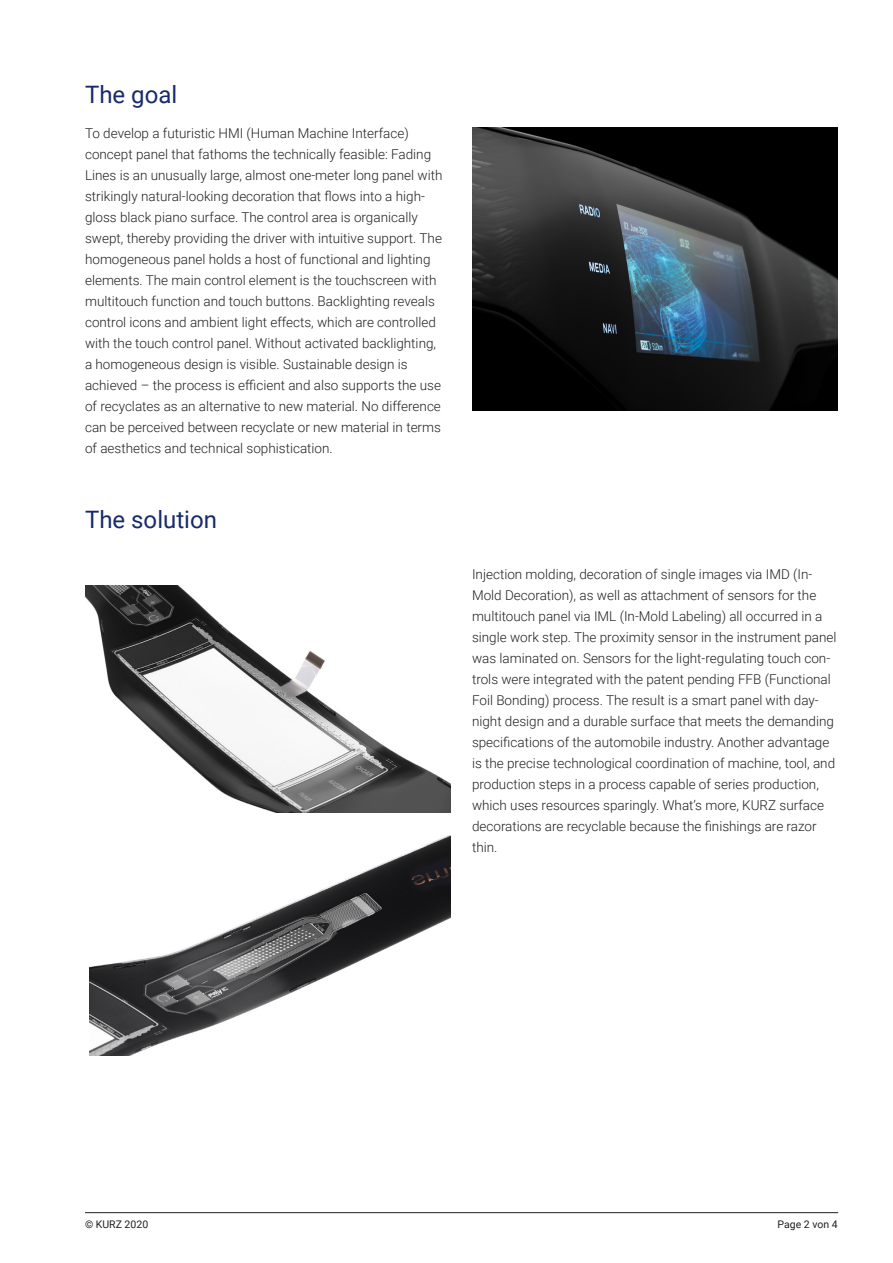
<style>
.page{position:relative;width:893px;height:1263px;background:#fff}
.page>*{position:absolute;margin:0;border:0;box-sizing:border-box;transform-origin:0 0}
.t1{font:24px "Roboto";color:#172a6c}
.Fließtext{font:300 13.5px/21px "Roboto";color:#231f20}
.Copyright{font:10.5px "Roboto";color:#231f20}
</style>
<div class="page">
<hr style="left:85px;top:1212px;width:753px;height:1px;background:#231f20">
<img style="left:472px;top:128px;width:366px;height:282px">
<img style="left:85px;top:585px;width:366px;height:227px">
<img style="left:89px;top:835px;width:362px;height:220px">
<p class="t1" style="left:85px;top:78px;width:94px">The goal</p>
<p class="Fließtext" style="left:85px;top:122px;width:359px">To develop a futuristic HMI (Human Machine Interface) concept panel that fathoms the technically feasible: Fading Lines is an unusually large, almost one-meter long panel with strikingly natural-looking decoration that flows into a high&shy;gloss black piano surface. The control area is organically swept, thereby providing the driver with intuitive support. The homogeneous panel holds a host of functional and lighting elements. The main control element is the touchscreen with multitouch function and touch buttons. Backlighting reveals control icons and ambient light effects, which are controlled with the touch control panel. Without activated backlighting, a homogeneous design is visible. Sustainable design is achieved – the process is efficient and also supports the use of recyclates as an alternative to new material. No difference can be perceived between recyclate or new material in terms of aesthetics and technical sophistication.</p>
<p class="t1" style="left:85px;top:503px;width:133px">The solution</p>
<p class="Fließtext" style="left:472px;top:563px;width:366px">Injection molding, decoration of single images via IMD (In-Mold Decoration), as well as attachment of sensors for the multitouch panel via IML (In-Mold Labeling) all occurred in a single work step. The proximity sensor in the instrument panel was laminated on. Sensors for the light-regulating touch con&shy;trols were integrated with the patent pending FFB (Functional Foil Bonding) process. The result is a smart panel with day&shy;night design and a durable surface that meets the demanding specifications of the automobile industry. Another advantage is the precise technological coordination of machine, tool, and production steps in a process capable of series production, which uses resources sparingly. What’s more, KURZ surface decorations are recyclable because the finishings are razor thin.</p>
<p class="Copyright" style="left:85px;top:1217px;width:65px">© KURZ 2020</p>
<p class="Copyright" style="left:778px;top:1217px;width:62px">Page 2 von 4</p>
</div>
